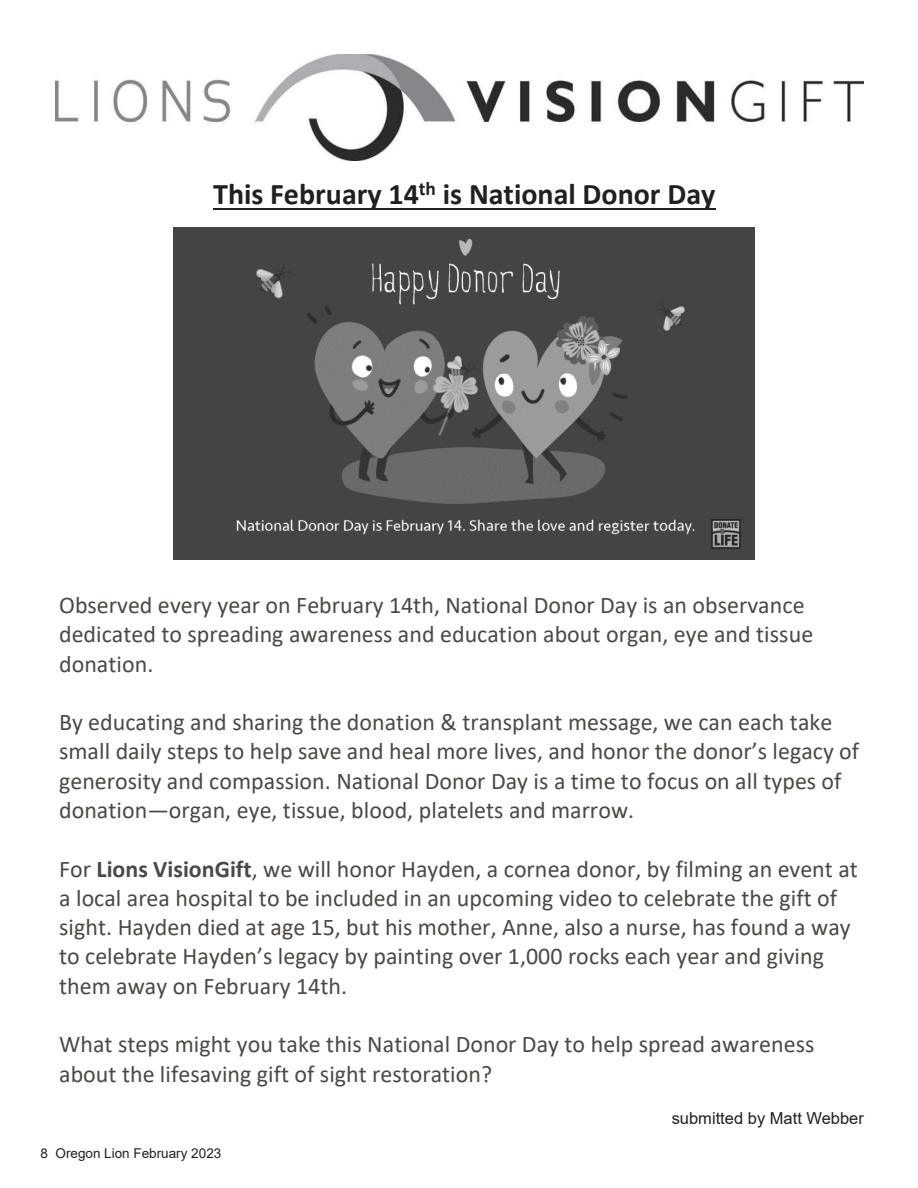
<style>
.page{position:relative;width:918px;height:1188px;background:#fff}
.page>*{position:absolute;margin:0;border:0;box-sizing:border-box;transform-origin:0 0}
.t1{font:700 30px "Calibri";color:#231f20}
.t2{font:24px/29.4px "Calibri";color:#4c4944}
.t3{font:16.5px "Arial";color:#231f20}
.t4{font:13.5px "Arial";color:#231f20}
.s1{font-weight:700}
</style>
<div class="page">
<img style="left:56px;top:54px;width:808px;height:107px">
<hr style="left:213px;top:208px;width:502px;height:2px;background:#231f20">
<img style="left:174px;top:227px;width:581px;height:332px">
<p class="t1" style="left:213px;top:173px;width:504px">This February 14<sup>th</sup> is National Donor Day</p>
<p class="t2" style="left:59px;top:590px;width:756px">Observed every year on February 14th, National Donor Day is an observance dedicated to spreading awareness and education about organ, eye and tissue donation.</p>
<p class="t2" style="left:59px;top:707px;width:801px">By educating and sharing the donation &amp; transplant message, we can each take small daily steps to help save and heal more lives, and honor the donor’s legacy of generosity and compassion. National Donor Day is a time to focus on all types of donation—organ, eye, tissue, blood, platelets and marrow.</p>
<p class="t2" style="left:59px;top:853px;width:800px">For <span class="s1">Lions VisionGift</span>, we will honor Hayden, a cornea donor, by filming an event at a local area hospital to be included in an upcoming video to celebrate the gift of sight. Hayden died at age 15, but his mother, Anne, also a nurse, has found a way to celebrate Hayden’s legacy by painting over 1,000 rocks each year and giving them away on February 14th.</p>
<p class="t2" style="left:59px;top:1029px;width:757px">What steps might you take this National Donor Day to help spread awareness about the lifesaving gift of sight restoration?</p>
<p class="t4" style="left:40px;top:1144px;width:182px">8 Oregon Lion February 2023</p>
<p class="t3" style="left:672px;top:1107px;width:194px">submitted by Matt Webber</p>
</div>
